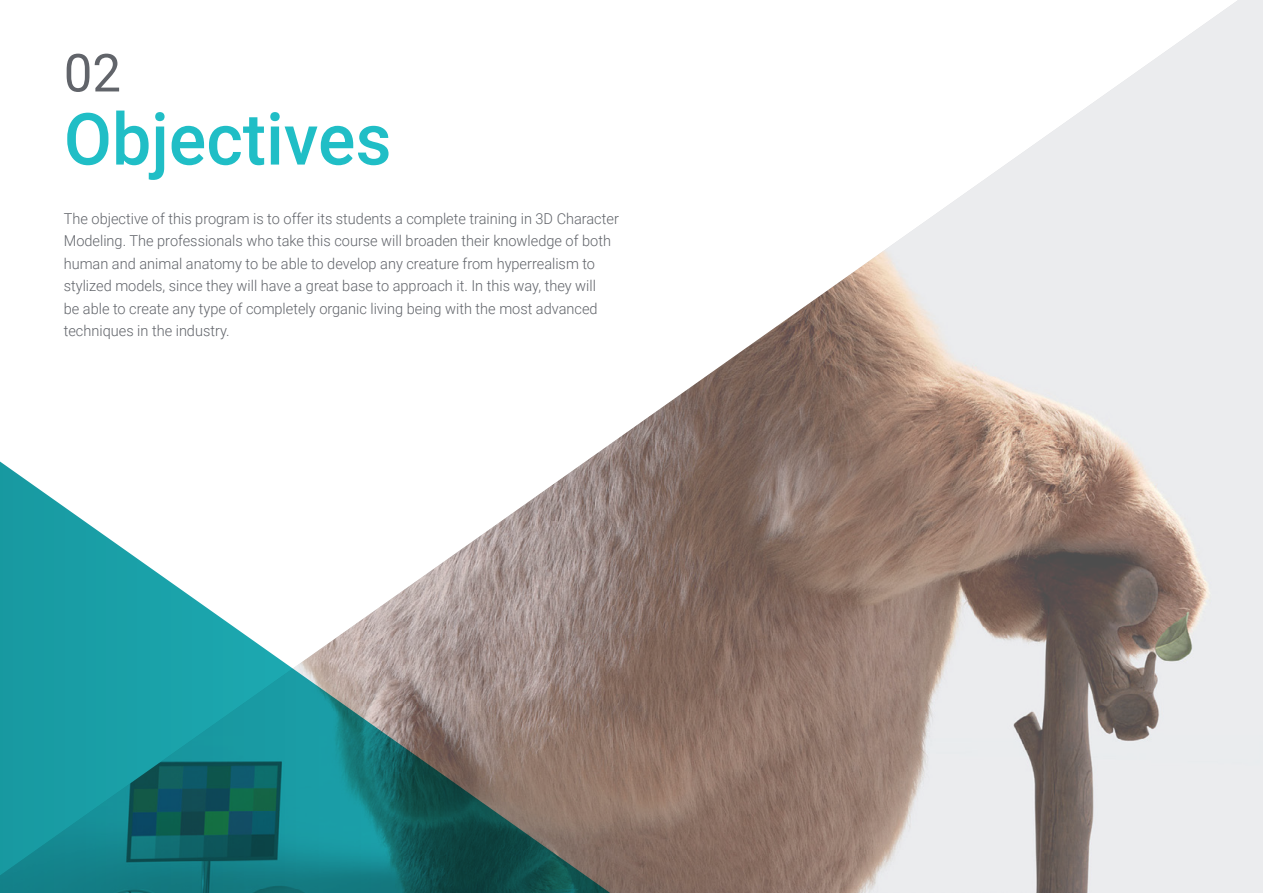
<style>
.page{position:relative;width:1263px;height:893px;background:#fff}
.page>*{position:absolute;margin:0;border:0;box-sizing:border-box;transform-origin:0 0}
.t1{font:500 72px "Roboto";color:#20bec6}
.t2{font:52.5px "Roboto";color:#61646a}
.t3{font:300 15px/22.5px "Roboto";color:#61646a}
</style>
<div class="page">
<img style="left:607px;top:0;width:656px;height:893px">
<svg style="left:0;top:446px;width:640px;height:447px"></svg>
<h2 class="t2" style="left:64px;top:36px;width:59px">02</h2>
<h1 class="t1" style="left:64px;top:89px;width:329px">Objectives</h1>
<p class="t3" style="left:64px;top:207px;width:557px">The objective of this program is to offer its students a complete training in 3D Character Modeling. The professionals who take this course will broaden their knowledge of both human and animal anatomy to be able to develop any creature from hyperrealism to stylized models, since they will have a great base to approach it. In this way, they will<br>be able to create any type of completely organic living being with the most advanced techniques in the industry.</p>
</div>
